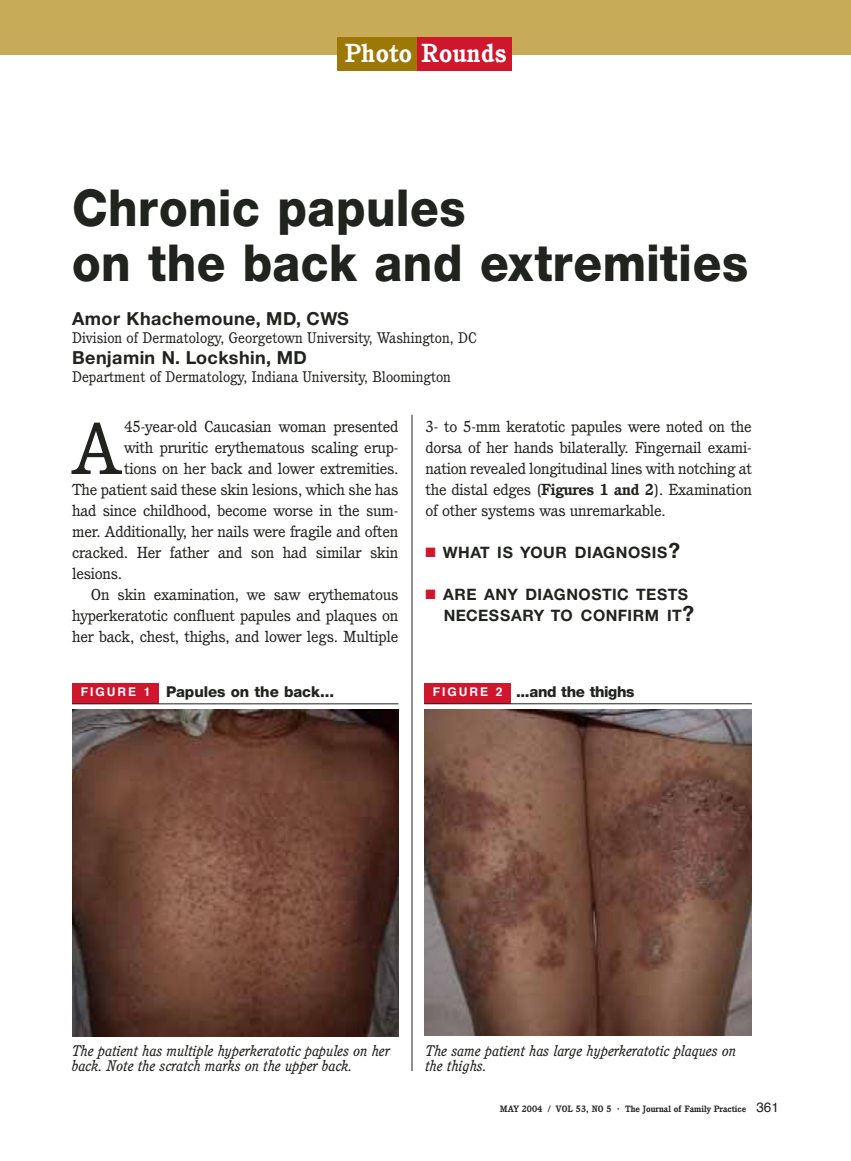
<style>
.page{position:relative;width:851px;height:1161px;background:#fff}
.page>*{position:absolute;margin:0;border:0;box-sizing:border-box;transform-origin:0 0}
.t1{font:71.85px "Cushing";color:#20231e;scale:1.06 1}
.t2{font:800 51px/55.5px "Helvetica Neue";letter-spacing:.01em;color:#20231e;scale:.92 1}
.t3{font:700 25.5px "Cushing";letter-spacing:.015em;color:#fff}
.t4{font:700 18px "Helvetica Neue";letter-spacing:.03em;color:#20231e}
.t5{font:700 15.75px/21px "Helvetica Neue";letter-spacing:.035em;color:#20231e}
.t6{font:15.6px/21px "Cushing";letter-spacing:-.015em;color:#20231e;text-align:justify;scale:1.06 1}
.t7{font:italic 15px/15px "Cushing";color:#20231e}
.t8{font:15px "Cushing";color:#20231e}
.t9{font:800 15px "Helvetica Neue";letter-spacing:-.015em;color:#20231e}
.t10{font:700 12px "Helvetica";letter-spacing:.165em;color:#fff}
.t11{font:700 9px "Cushing";color:#20231e}
.s1{font-weight:700}
.s2{color:#cf162d}
.s3{font-size:21px}
.s4{font-size:10.5px}
.s5{font-family:"Helvetica";font-weight:400;font-size:13.5px}
</style>
<div class="page">
<div style="left:0;top:0;width:850px;height:55px;background:#c7ab58"></div>
<div style="left:338px;top:38px;width:80px;height:33px;background:#9d7807"></div>
<div style="left:417px;top:38px;width:94px;height:33px;background:#cf162d"></div>
<hr style="left:411px;top:415px;width:1px;height:656px;background:#20231e">
<div style="left:72px;top:683px;width:87px;height:21px;background:#cf162d"></div>
<hr style="left:72px;top:704px;width:326px;height:1px;background:#20231e">
<img style="left:72px;top:710px;width:326px;height:326px">
<img style="left:424px;top:710px;width:327px;height:325px">
<div style="left:424px;top:683px;width:87px;height:21px;background:#cf162d"></div>
<hr style="left:424px;top:704px;width:327px;height:1px;background:#20231e">
<h3 class="t3" style="left:344px;top:43px;width:163px">Photo Rounds</h3>
<h2 class="t2" style="left:72px;top:184px;width:736px">Chronic papules<br>on the back and extremities</h2>
<p class="t4" style="left:72px;top:312px;width:278px">Amor Khachemoune, MD, CWS</p>
<p class="t8" style="left:72px;top:332px;width:406px">Division of Dermatology, Georgetown University, Washington, DC</p>
<p class="t4" style="left:72px;top:351px;width:236px">Benjamin N. Lockshin, MD</p>
<p class="t8" style="left:72px;top:371px;width:380px">Department of Dermatology, Indiana University, Bloomington</p>
<p class="t6" style="left:425px;top:417px;width:309px">3- to 5-mm keratotic papules were noted on the dorsa of her hands bilaterally. Fingernail exami&shy;nation revealed longitudinal lines with notching at the distal edges (<span class="s1">Figures 1 and 2</span>). Examination of other systems was unremarkable.</p>
<p class="t5" style="left:425px;top:543px;width:256px"><span class="s2">■</span> WHAT IS YOUR DIAGNOSIS<span class="s3">?</span></p>
<p class="t5" style="left:443px;top:585px;width:252px;text-indent:-18px"><span class="s2">■</span> ARE ANY DIAGNOSTIC TESTS<br>NECESSARY TO CONFIRM IT<span class="s3">?</span></p>
<h1 class="t1" style="left:72px;top:420px;width:48px">A</h1>
<p class="t6" style="left:124px;top:417px;width:260px">45-year-old Caucasian woman presented</p>
<p class="t6" style="left:124px;top:438px;width:260px">with pruritic erythematous scaling erup-</p>
<p class="t6" style="left:124px;top:459px;width:260px">tions on her back and lower extremities.</p>
<p class="t6" style="left:72px;top:480px;width:309px">The patient said these skin lesions, which she has</p>
<p class="t6" style="left:72px;top:501px;width:309px">had since childhood, become worse in the sum-</p>
<p class="t6" style="left:72px;top:522px;width:309px">mer. Additionally, her nails were fragile and often</p>
<p class="t6" style="left:72px;top:543px;width:309px">cracked. Her father and son had similar skin</p>
<p class="t6" style="left:72px;top:564px;width:49px">lesions.</p>
<p class="t6" style="left:91px;top:585px;width:292px">On skin examination, we saw erythematous</p>
<p class="t6" style="left:72px;top:606px;width:309px">hyperkeratotic confluent papules and plaques on</p>
<p class="t6" style="left:72px;top:627px;width:309px">her back, chest, thighs, and lower legs. Multiple</p>
<p class="t10" style="left:81px;top:687px;width:71px">FIGURE 1</p>
<p class="t9" style="left:166px;top:686px;width:170px">Papules on the back...</p>
<p class="t9" style="left:516px;top:686px;width:120px">...and the thighs</p>
<p class="t10" style="left:433px;top:687px;width:71px">FIGURE 2</p>
<p class="t7" style="left:72px;top:1044px;width:319px">The patient has multiple hyperkeratotic papules on her back. Note the scratch marks on the upper back.</p>
<p class="t7" style="left:425px;top:1045px;width:312px">The same patient has large hyperkeratotic plaques on the thighs.</p>
<p class="t11" style="left:500px;top:1106px;width:280px">MAY 2004 / VOL 53, NO 5 <span class="s4">·</span> The Journal of Family Practice <span class="s5">361</span></p>
</div>
